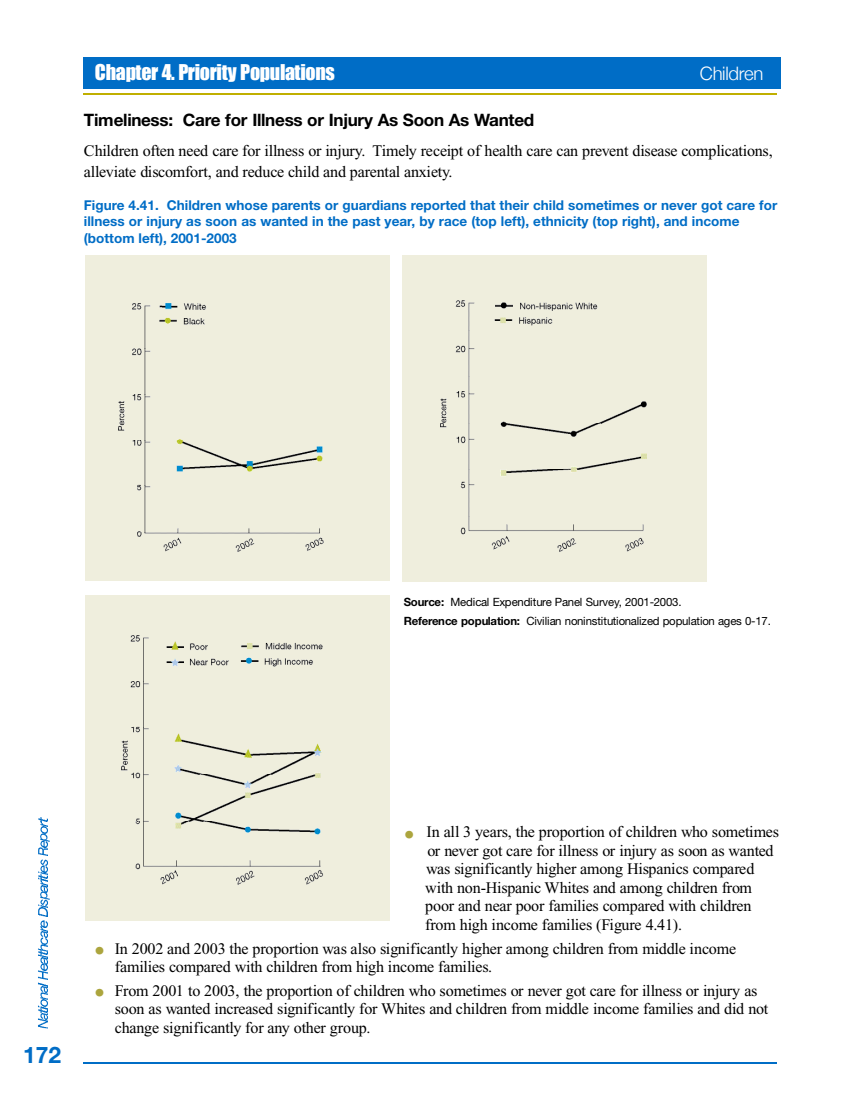
<style>
.page{position:relative;width:863px;height:1102px;background:#fff}
.page>*{position:absolute;margin:0;border:0;box-sizing:border-box;transform-origin:0 0}
.t1{font:700 22.8px "Helvetica Neue";color:#006dc6}
.t2{font:19.95px "Impact";letter-spacing:-.015em;color:#fff}
.t3{font:300 18.45px "Helvetica Neue";color:#fff}
.t4{font:700 17.1px "Helvetica Neue";letter-spacing:-.015em;color:#000}
.t5{font:16.05px/18.6px "Times New Roman";letter-spacing:-.015em;color:#000}
.t6{font:700 13.5px/16.2px "Helvetica Neue";color:#006dc6}
.t7{font:11.4px/19.2px "Helvetica Neue";letter-spacing:-.015em;color:#000}
.s1{font-weight:700}
.s2{font-size:31.35px;color:#aca53e}
</style>
<div class="page">
<svg style="left:38px;top:817px;width:12px;height:211px"></svg>
<div style="left:84px;top:57px;width:694px;height:32px;background:#006dc6"></div>
<hr style="left:84px;top:93px;width:693px;height:1px;background:#c0af00">
<hr style="left:84px;top:1062px;width:693px;height:1px;background:#006dc6">
<div style="left:84px;top:58px;width:696px;height:31px;background:#006dc6"></div>
<div style="left:85px;top:255px;width:304px;height:326px;background:#efeedd"></div>
<img style="left:132px;top:303px;width:74px;height:45px">
<img style="left:119px;top:348px;width:205px;height:204px">
<div style="left:403px;top:255px;width:304px;height:326px;background:#efeedd"></div>
<img style="left:440px;top:300px;width:206px;height:252px">
<div style="left:85px;top:595px;width:304px;height:325px;background:#efeedd"></div>
<img style="left:130px;top:635px;width:193px;height:46px">
<img style="left:121px;top:681px;width:202px;height:204px">
<p class="t2" style="left:94px;top:60px;width:83px">H ig h lig h t s</p>
<p class="t2" style="left:95px;top:60px;width:241px">Chapter 4. Priority Populations</p>
<p class="t3" style="left:700px;top:62px;width:65px">C h ild re n</p>
<p class="t4" style="left:84px;top:114px;width:452px">Timeliness: Care for Illness or Injury As Soon As Wa n te d</p>
<p class="t5" style="left:84px;top:142px;width:690px;line-height:20.2px">Children often need care for illness or injury. Tim e ly receipt of health care can prevent disease complications, a lleviate discomfort, and reduce child and parental anxiety.</p>
<p class="t6" style="left:84px;top:198px;width:695px">Figure 4.41. Children whose parents or guardians reported that their child sometimes or never got care for illness or injury as soon as wanted in the past year, by race (top left), ethnicity (top right), and income (bottom left), 2001-2003</p>
<p class="t7" style="left:404px;top:593px;width:369px"><span class="s1">S o u rce:</span> Medical Expenditure Panel Survey, 2001-2003.<br><span class="s1">R e fe rence population:</span> Civilian noninstitutionalized population ages 0-17.</p>
<h1 class="t1" style="left:23px;top:1046px;width:40px">172</h1>
<p class="t5" style="left:425px;top:823px;width:355px;text-indent:-22px"><span class="s2">•</span> In all 3 years, the proportion of children who sometimes or never got care for illness or injury as soon as wanted was signific a n tly higher among Hispanics compared with non-Hispanic Whites and among children from poor and near poor families compared with children from high income families (Figure 4.41).</p>
<p class="t5" style="left:115px;top:940px;width:623px;text-indent:-21px"><span class="s2">•</span> In 2002 and 2003 the proportion was also signific a n tly higher among children from middle income families compared with children from high income families.</p>
<p class="t5" style="left:115px;top:982px;width:655px;text-indent:-21px"><span class="s2">•</span> From 2001 to 2003, the proportion of children who sometimes or never got care for illness or injury as soon as wanted increased signific a n tly for Whites and children from middle income families and did not change signific a n tly for any other group.</p>
</div>
